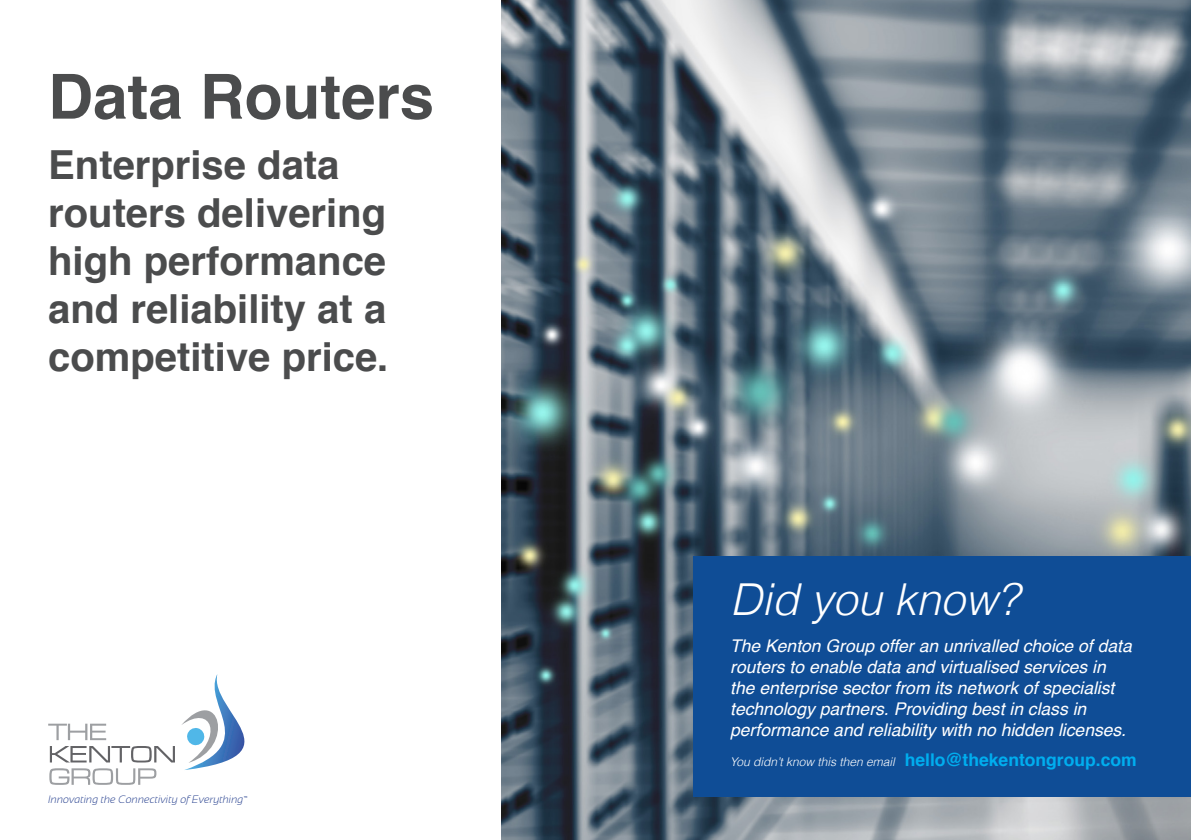
<style>
.page{position:relative;width:1191px;height:840px;background:#fff}
.page>*{position:absolute;margin:0;border:0;box-sizing:border-box;transform-origin:0 0}
.t1{font:700 62px "Helvetica";color:#4b4c4d}
.t2{font:italic 300 44px "Helvetica";color:#fff}
.t3{font:700 40px/48px "Helvetica";color:#4b4c4d}
.t4{font:italic 17.6px/21px "Helvetica";color:#fff}
.t5{font:italic 300 12px "Helvetica";color:#fff}
.t6{font:italic 300 10.8px "Sansation";color:#253f8e}
.s1{font-weight:700;font-style:normal;font-size:17.6px;color:#00aeef}
</style>
<div class="page">
<img style="left:501px;top:0;width:690px;height:839px">
<div style="left:693px;top:556px;width:498px;height:240px;background:#0f4d96"></div>
<svg style="left:181px;top:674px;width:64px;height:95px"></svg>
<svg style="left:48px;top:723px;width:58px;height:16px"></svg>
<svg style="left:49px;top:746px;width:126px;height:38px"></svg>
<p class="t1" style="left:48px;top:47px;width:387px">Data Routers</p>
<p class="t3" style="left:48px;top:141px;width:342px">Enterprise data routers delivering high performance and reliability at a competitive price.</p>
<p class="t6" style="left:48px;top:792px;width:201px">Innovating the Connectivity of Everything<sup>™</sup></p>
<p class="t2" style="left:730px;top:565px;width:290px">Did you know?</p>
<p class="t4" style="left:730px;top:635px;width:403px">The Kenton Group offer an unrivalled choice of data routers to enable data and virtualised services in the enterprise sector from its network of specialist technology partners. Providing best in class in performance and reliability with no hidden licenses.</p>
<p class="t5" style="left:730px;top:752px;width:408px">You didn’t know this then email <span class="s1">hello@thekentongroup.com</span></p>
</div>
